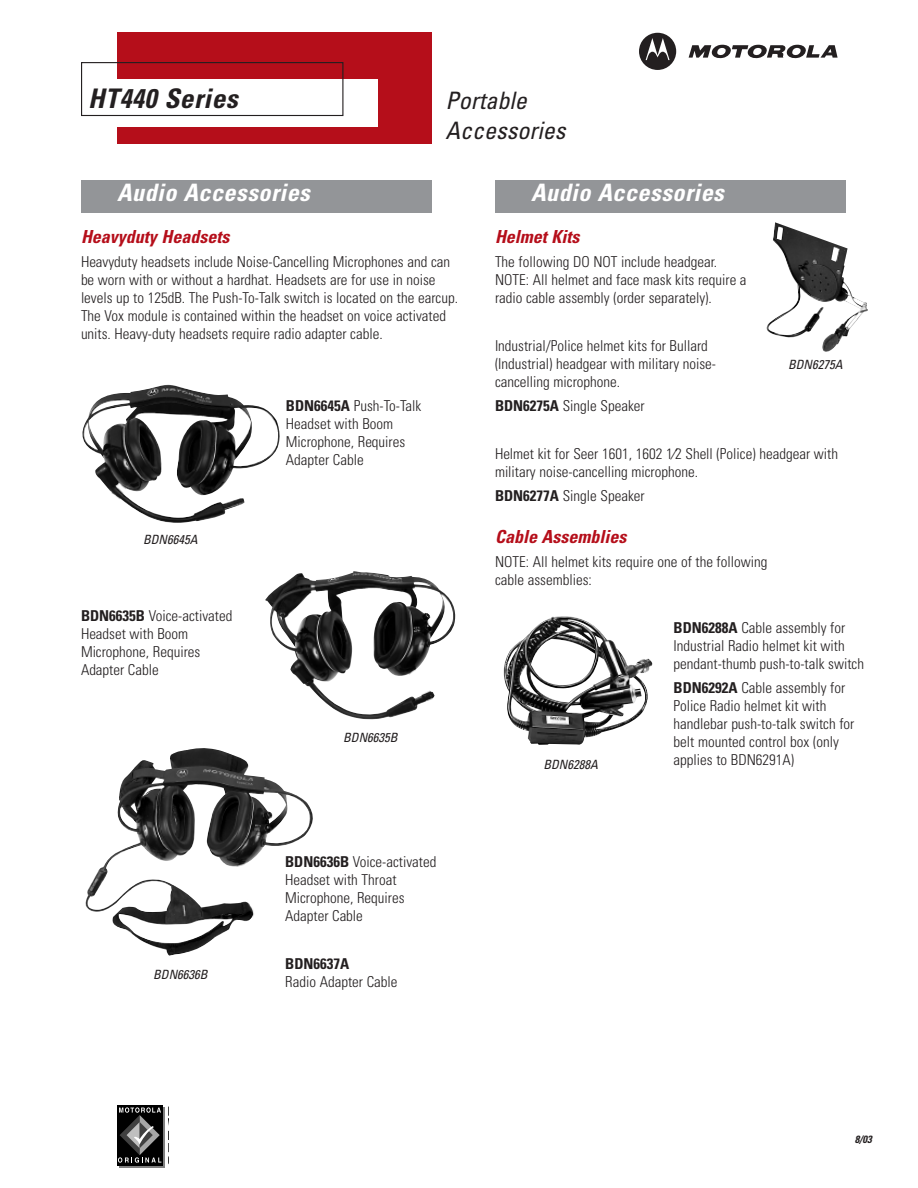
<style>
.page{position:relative;width:918px;height:1188px;background:#fff}
.page>*{position:absolute;margin:0;border:0;box-sizing:border-box;transform-origin:0 0}
.t1{font:italic 700 condensed 27px "Univers";letter-spacing:.02em;color:#231f20}
.t2{font:italic 700 condensed 24px "Univers";letter-spacing:.02em;color:#fff}
.t3{font:italic condensed 24px/30px "Univers";color:#231f20}
.t4{font:italic 700 condensed 18px "Univers";color:#b50e1a}
.t5{font:300 condensed 15px/18px "Univers";color:#231f20}
.t6{font:700 condensed 15px "Univers";color:#231f20}
.t7{font:italic condensed 12.75px "Univers";color:#231f20}
.t8{font:italic 700 condensed 10.5px "Univers";color:#231f20}
.s1{font-weight:700}
</style>
<div class="page">
<svg style="left:119px;top:1107px;width:46px;height:61px"></svg>
<div style="left:117px;top:1105px;width:45px;height:60px;background:#000"></div>
<svg style="left:118px;top:1107px;width:43px;height:56px"></svg>
<div style="left:117px;top:33px;width:315px;height:111px;background:#b50e1a"></div>
<svg style="left:639px;top:33px;width:37px;height:37px"></svg>
<svg style="left:689px;top:45px;width:149px;height:14px"></svg>
<div style="left:81px;top:79px;width:297px;height:48px;background:#fff"></div>
<div style="left:81px;top:62px;width:262px;height:54px;border:1px solid #231f20"></div>
<div style="left:81px;top:180px;width:351px;height:33px;background:#939598"></div>
<div style="left:495px;top:180px;width:351px;height:33px;background:#939598"></div>
<img style="left:83px;top:393px;width:194px;height:130px">
<img style="left:86px;top:748px;width:227px;height:208px">
<img style="left:265px;top:571px;width:190px;height:205px">
<img style="left:766px;top:222px;width:102px;height:130px">
<img style="left:504px;top:616px;width:148px;height:129px">
<h1 class="t1" style="left:88px;top:89px;width:151px">HT440 Series</h1>
<h2 class="t3" style="left:446px;top:88px;width:121px">Portable<br>Accessories</h2>
<h2 class="t2" style="left:117px;top:184px;width:194px">Audio Accessories</h2>
<p class="t4" style="left:81px;top:230px;width:150px">Heavyduty Headsets</p>
<p class="t5" style="left:81px;top:254px;width:379px">Heavyduty headsets include Noise-Cancelling Microphones and can be worn with or without a hardhat. Headsets are for use in noise levels up to 125dB. The Push-To-Talk switch is located on the earcup.<br>The Vox module is contained within the headset on voice activated units. Heavy-duty headsets require radio adapter cable.</p>
<p class="t7" style="left:143px;top:535px;width:56px">BDN6645A</p>
<p class="t5" style="left:81px;top:608px;width:153px"><span class="s1">BDN6635B</span> Voice-activated<br>Headset with Boom<br>Microphone, Requires<br>Adapter Cable</p>
<p class="t7" style="left:153px;top:970px;width:56px">BDN6636B</p>
<p class="t5" style="left:286px;top:398px;width:137px"><span class="s1">BDN6645A</span> Push-To-Talk<br>Headset with Boom<br>Microphone, Requires<br>Adapter Cable</p>
<p class="t7" style="left:343px;top:732px;width:56px">BDN6635B</p>
<p class="t5" style="left:285px;top:854px;width:153px"><span class="s1">BDN6636B</span> Voice-activated<br>Headset with Throat<br>Microphone, Requires<br>Adapter Cable</p>
<p class="t6" style="left:285px;top:958px;width:66px">BDN6637A</p>
<p class="t5" style="left:285px;top:974px;width:114px">Radio Adapter Cable</p>
<h2 class="t2" style="left:531px;top:184px;width:194px">Audio Accessories</h2>
<p class="t4" style="left:495px;top:230px;width:86px">Helmet Kits</p>
<p class="t5" style="left:495px;top:254px;width:253px">The following DO NOT include headgear.<br>NOTE: All helmet and face mask kits require a radio cable assembly (order separately).</p>
<p class="t5" style="left:495px;top:338px;width:223px">Industrial/Police helmet kits for Bullard (Industrial) headgear with military noise&shy;cancelling microphone.</p>
<p class="t5" style="left:495px;top:398px;width:151px"><span class="s1">BDN6275A</span> Single Speaker</p>
<p class="t5" style="left:495px;top:446px;width:345px">Helmet kit for Seer 1601, 1602 1⁄2 Shell (Police) headgear with military noise-cancelling microphone.</p>
<p class="t5" style="left:495px;top:488px;width:151px"><span class="s1">BDN6277A</span> Single Speaker</p>
<p class="t4" style="left:495px;top:530px;width:133px">Cable Assemblies</p>
<p class="t5" style="left:495px;top:554px;width:274px">NOTE: All helmet kits require one of the following cable assemblies:</p>
<p class="t5" style="left:674px;top:620px;width:192px"><span class="s1">BDN6288A</span> Cable assembly for<br>Industrial Radio helmet kit with pendant-thumb push-to-talk switch</p>
<p class="t5" style="left:674px;top:680px;width:182px"><span class="s1">BDN6292A</span> Cable assembly for<br>Police Radio helmet kit with handlebar push-to-talk switch for belt mounted control box (only applies to BDN6291A)</p>
<p class="t7" style="left:788px;top:360px;width:56px">BDN6275A</p>
<p class="t7" style="left:543px;top:759px;width:56px">BDN6288A</p>
<p class="t8" style="left:855px;top:1136px;width:18px">8/03</p>
</div>
